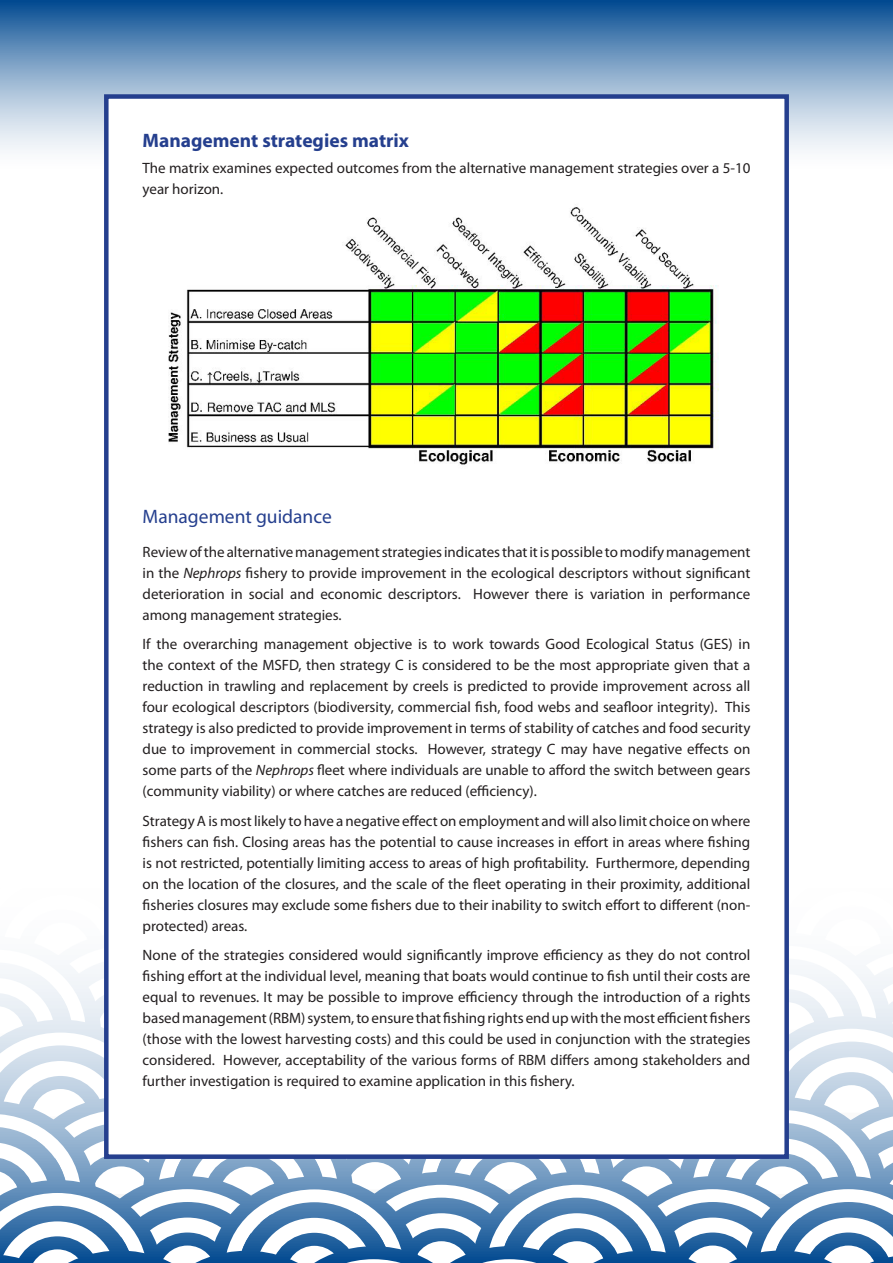
<style>
.page{position:relative;width:893px;height:1263px;background:#fff}
.page>*{position:absolute;margin:0;border:0;box-sizing:border-box;transform-origin:0 0}
.t1{font:700 19.5px "Myriad Pro";color:#253f8e}
.SUBHEAD{font:19.5px "Myriad Pro";color:#253f8e}
.t2{font:15px/21px "Myriad Pro";color:#231f20;text-align:justify}
.s1{font-style:italic}
</style>
<div class="page">
<svg style="left:0;top:0;width:893px;height:151px;background:#6b95be"></svg>
<svg style="left:0;top:969px;width:893px;height:294px"></svg>
<div style="left:106px;top:97px;width:681px;height:1060px;background:#fff"></div>
<div style="left:104px;top:94px;width:685px;height:1065px;border:4px solid #253f8e"></div>
<img style="left:168px;top:207px;width:551px;height:258px">
<p class="t1" style="left:143px;top:128px;width:268px">Management strategies matrix</p>
<p class="t2" style="left:143px;top:157px;width:609px">The matrix examines expected outcomes from the alternative management strategies over a 5-10 year horizon.</p>
<p class="SUBHEAD" style="left:143px;top:504px;width:191px">Management guidance</p>
<p class="t2" style="left:143px;top:541px;width:609px">Review of the alternative management strategies indicates that it is possible to modify management in the <span class="s1">Nephrops</span> fishery to provide improvement in the ecological descriptors without significant deterioration in social and economic descriptors. However there is variation in performance among management strategies.</p>
<p class="t2" style="left:143px;top:633px;width:609px">If the overarching management objective is to work towards Good Ecological Status (GES) in the context of the MSFD, then strategy C is considered to be the most appropriate given that a reduction in trawling and replacement by creels is predicted to provide improvement across all four ecological descriptors (biodiversity, commercial fish, food webs and seafloor integrity). This strategy is also predicted to provide improvement in terms of stability of catches and food security due to improvement in commercial stocks. However, strategy C may have negative effects on some parts of the <span class="s1">Nephrops</span> fleet where individuals are unable to afford the switch between gears (community viability) or where catches are reduced (efficiency).</p>
<p class="t2" style="left:143px;top:810px;width:609px">Strategy A is most likely to have a negative effect on employment and will also limit choice on where fishers can fish. Closing areas has the potential to cause increases in effort in areas where fishing is not restricted, potentially limiting access to areas of high profitability. Furthermore, depending on the location of the closures, and the scale of the fleet operating in their proximity, additional fisheries closures may exclude some fishers due to their inability to switch effort to different (non&shy;protected) areas.</p>
<p class="t2" style="left:143px;top:944px;width:609px">None of the strategies considered would significantly improve efficiency as they do not control fishing effort at the individual level, meaning that boats would continue to fish until their costs are equal to revenues. It may be possible to improve efficiency through the introduction of a rights based management (RBM) system, to ensure that fishing rights end up with the most efficient fishers (those with the lowest harvesting costs) and this could be used in conjunction with the strategies considered. However, acceptability of the various forms of RBM differs among stakeholders and further investigation is required to examine application in this fishery.</p>
</div>
